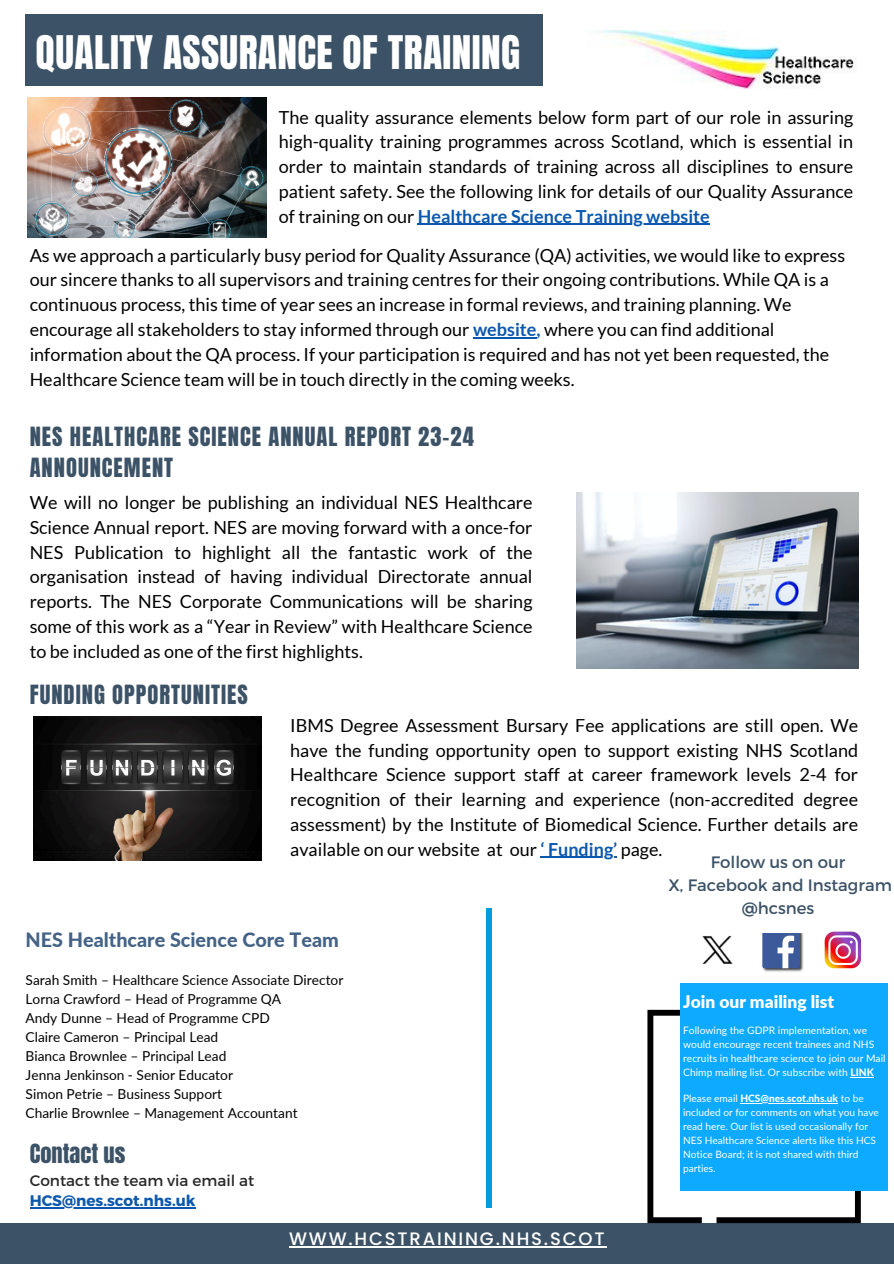
<style>
.page{position:relative;width:894px;height:1264px;background:#fff}
.page>*{position:absolute;margin:0;border:0;box-sizing:border-box;transform-origin:0 0}
.t1{font:39.3px "Anton";letter-spacing:.01em;color:#fff}
.t2{font:22.5px/31.5px "Anton";letter-spacing:.045em;color:#3c5266}
.t3{font:22.5px "Anton";color:#3c5266}
.t4{font:800 19.8px "Lato";color:#436286}
.t5{font:18px/24.8px "Lato";color:#000;text-align:justify}
.t6{font:500 18px "Poppins";letter-spacing:.1em;color:#fff}
.t7{font:900 17.4px "Lato";color:#fff}
.t8{font:16.5px "Montserrat";color:#3c5266}
.t9{font:15.3px "Montserrat";color:#282828}
.t10{font:700 15.3px "Montserrat";color:#0b58ae}
.t11{font:13.8px "Lato";color:#000}
.t12{font:10.35px/14px "Lato";color:#fff}
.t13{font:10.05px/14px "Lato";color:#fff}
.t14{font:800 10.05px "Lato";color:#fff}
.s1{font-weight:700;color:#0b58ae}
.s2{font-weight:800}
.s3{font-weight:400}
</style>
<div class="page">
<div style="left:0;top:1223px;width:893px;height:40px;background:#3c5266"></div>
<div style="left:486px;top:908px;width:6px;height:300px;background:#009cdd"></div>
<img style="left:824px;top:931px;width:38px;height:38px">
<img style="left:762px;top:933px;width:42px;height:39px">
<svg style="left:647px;top:1009px;width:213px;height:214px"></svg>
<div style="left:679px;top:983px;width:208px;height:207px;background:#0eaaff"></div>
<img style="left:702px;top:935px;width:31px;height:29px">
<div style="left:26px;top:15px;width:516px;height:71px;background:#3c5266"></div>
<img style="left:28px;top:97px;width:239px;height:141px">
<img style="left:600px;top:30px;width:256px;height:59px">
<img style="left:576px;top:493px;width:282px;height:175px">
<img style="left:33px;top:716px;width:229px;height:144px">
<hr style="left:30px;top:1207px;width:165px;height:1px;background:#0b58ae">
<hr style="left:740px;top:1102px;width:97px;height:1px;background:#fff">
<hr style="left:289px;top:1246px;width:317px;height:1px;background:#fff">
<hr style="left:473px;top:337px;width:63px;height:1px;background:#0b58ae">
<hr style="left:417px;top:224px;width:292px;height:1px;background:#0b58ae">
<hr style="left:540px;top:856px;width:77px;height:1px;background:#0b58ae">
<p class="t1" style="left:36px;top:24px;width:486px">QUALITY ASSURANCE OF TRAINING</p>
<p class="t5" style="left:279px;top:104px;width:575px">The quality assurance elements below form part of our role in assuring high-quality training programmes across Scotland, which is essential in order to maintain standards of training across all disciplines to ensure patient safety. See the following link for details of our Quality Assurance of training on our <span class="s1">Healthcare Science Training website</span></p>
<p class="t5" style="left:30px;top:242px;width:816px;text-align:left">As we approach a particularly busy period for Quality Assurance (QA) activities, we would like to express our sincere thanks to all supervisors and training centres for their ongoing contributions. While QA is a continuous process, this time of year sees an increase in formal reviews, and training planning. We encourage all stakeholders to stay informed through our <span class="s1">website,</span> where you can find additional information about the QA process. If your participation is required and has not yet been requested, the Healthcare Science team will be in touch directly in the coming weeks.</p>
<p class="t2" style="left:30px;top:421px;width:445px">NES HEALTHCARE SCIENCE ANNUAL REPORT 23-24<br>ANNOUNCEMENT</p>
<p class="t5" style="left:30px;top:490px;width:504px">We will no longer be publishing an individual NES Healthcare Science Annual report. NES are moving forward with a once-for NES Publication to highlight all the fantastic work of the organisation instead of having individual Directorate annual reports. The NES Corporate Communications will be sharing some of this work as a “Year in Review” with Healthcare Science to be included as one of the first highlights.</p>
<h3 class="t2" style="left:30px;top:679px;width:220px">FUNDING OPPORTUNITIES</h3>
<p class="t5" style="left:290px;top:712px;width:569px">IBMS Degree Assessment Bursary Fee applications are still open. We have the funding opportunity open to support existing NHS Scotland Healthcare Science support staff at career framework levels 2-4 for recognition of their learning and experience (non-accredited degree assessment) by the Institute of Biomedical Science. Further details are available on our website at our <span class="s1">‘ Funding’</span> page.</p>
<p class="t8" style="left:710px;top:851px;width:136px">Follow us on our</p>
<p class="t8" style="left:668px;top:874px;width:225px">X, Facebook and Instagram</p>
<p class="t8" style="left:741px;top:896px;width:74px">@hcsnes</p>
<p class="t4" style="left:26px;top:927px;width:315px">NES Healthcare Science Core Team</p>
<p class="t11" style="left:26px;top:971px;width:319px">Sarah Smith – Healthcare Science Associate Director</p>
<p class="t11" style="left:26px;top:990px;width:257px">Lorna Crawford – Head of Programme QA</p>
<p class="t11" style="left:26px;top:1009px;width:246px">Andy Dunne – Head of Programme CPD</p>
<p class="t11" style="left:26px;top:1028px;width:194px">Claire Cameron – Principal Lead</p>
<p class="t11" style="left:26px;top:1047px;width:202px">Bianca Brownlee – Principal Lead</p>
<p class="t11" style="left:26px;top:1066px;width:209px">Jenna Jenkinson - Senior Educator</p>
<p class="t11" style="left:26px;top:1085px;width:198px">Simon Petrie – Business Support</p>
<p class="t11" style="left:26px;top:1103px;width:273px">Charlie Brownlee – Management Accountant</p>
<h2 class="t3" style="left:30px;top:1137px;width:97px">Contact us</h2>
<p class="t9" style="left:30px;top:1170px;width:226px">Contact the team via email at</p>
<h5 class="t10" style="left:30px;top:1190px;width:167px">HCS@nes.scot.nhs.uk</h5>
<h6 class="t6" style="left:289px;top:1226px;width:317px">WWW.HCSTRAINING.NHS.SCOT</h6>
<p class="t7" style="left:683px;top:990px;width:153px">Join our mailing list</p>
<p class="t12" style="left:683px;top:1023px;width:204px">Following the GDPR implementation, we would encourage recent trainees and NHS recruits in healthcare science to join our Mail Chimp mailing list. Or subscribe with <span class="s2">LINK</span></p>
<p class="t14" style="left:683px;top:1092px;width:182px"><span class="s3">Please email</span> HCS@nes.scot.nhs.uk <span class="s3">to be</span></p>
<p class="t13" style="left:683px;top:1105px;width:197px">included or for comments on what you have read here. Our list is used occasionally for NES Healthcare Science alerts like this HCS Notice Board; it is not shared with third parties.</p>
</div>
